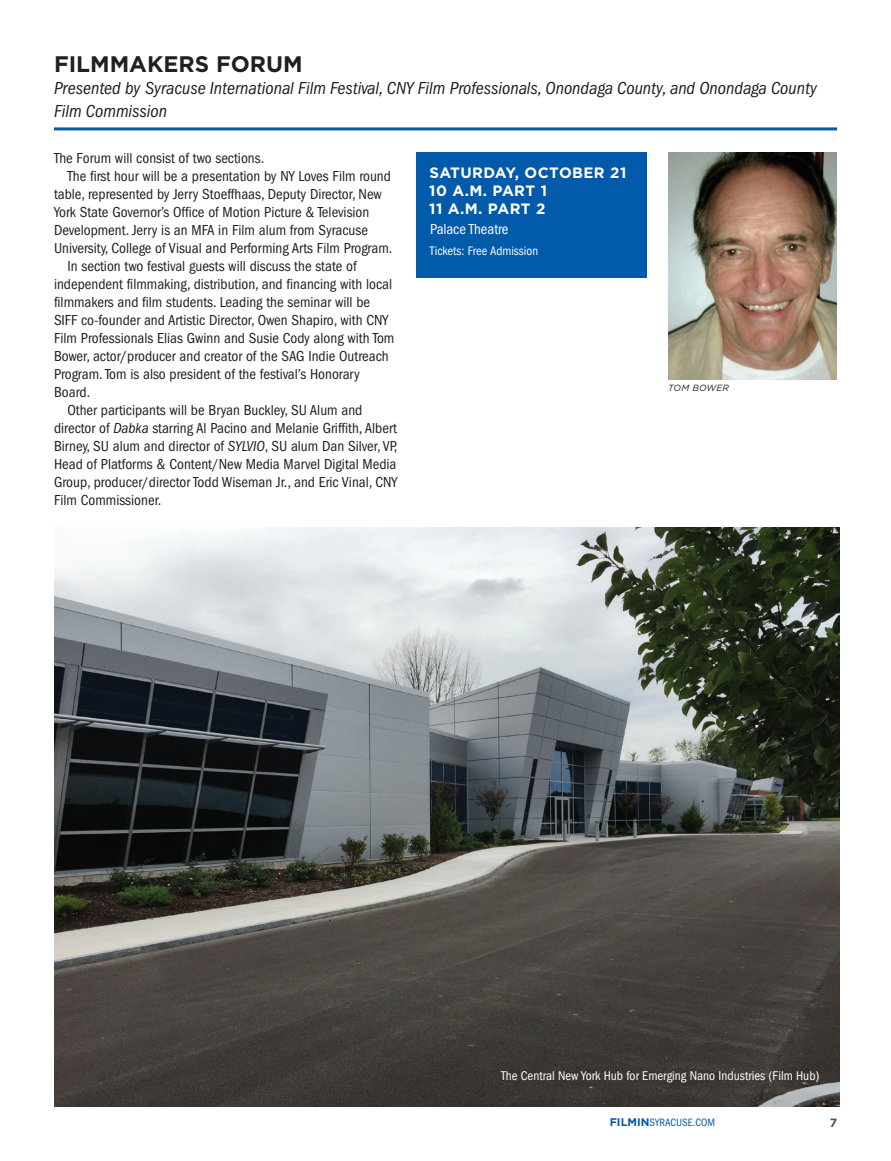
<style>
.page{position:relative;width:891px;height:1161px;background:#fff}
.page>*{position:absolute;margin:0;border:0;box-sizing:border-box;transform-origin:0 0}
.t1{font:700 22.5px "Gotham";color:#231f20}
.t2{font:italic condensed 18px/22.5px "ITC Franklin Gothic Std";color:#231f20}
.t3{font:condensed 15px "ITC Franklin Gothic Std";color:#231f20}
.t4{font:700 15px/18px "Gotham";letter-spacing:.03em;color:#fff}
.t5{font:condensed 15px "ITC Franklin Gothic Std";letter-spacing:-.005em;color:#fff}
.t6{font:condensed 13.2px "ITC Franklin Gothic Std";color:#fff}
.t7{font:condensed 12.75px "ITC Franklin Gothic Std";color:#fff}
.t8{font:700 12px "Gotham";color:#45555f}
.t9{font:condensed 11.1px "ITC Franklin Gothic Std";color:#015aaa}
.t10{font:italic 9px "Gotham";letter-spacing:.025em;color:#231f20}
.s1{font-style:italic}
.s2{font-family:"Gotham";font-weight:700;font-stretch:normal}
</style>
<div class="page">
<hr style="left:54px;top:127px;width:783px;height:3px;background:#015aaa">
<div style="left:416px;top:153px;width:230px;height:125px;background:#015aaa"></div>
<img style="left:669px;top:153px;width:168px;height:227px">
<img style="left:55px;top:528px;width:784px;height:579px">
<h1 class="t1" style="left:54px;top:49px;width:250px">FILMMAKERS FORUM</h1>
<p class="t2" style="left:54px;top:77px;width:765px">Presented by Syracuse International Film Festival, CNY Film Professionals, Onondaga County, and Onondaga County<br>Film Commission</p>
<p class="t3" style="left:54px;top:150px;width:212px">The Forum will consist of two sections.</p>
<p class="t3" style="left:68px;top:168px;width:325px">The first hour will be a presentation by NY Loves Film round</p>
<p class="t3" style="left:54px;top:186px;width:330px">table, represented by Jerry Stoeffhaas, Deputy Director, New</p>
<p class="t3" style="left:54px;top:204px;width:317px">York State Governor’s Office of Motion Picture &amp; Television</p>
<p class="t3" style="left:54px;top:222px;width:316px">Development. Jerry is an MFA in Film alum from Syracuse</p>
<p class="t3" style="left:54px;top:240px;width:340px">University, College of Visual and Performing Arts Film Program.</p>
<p class="t3" style="left:68px;top:258px;width:291px">In section two festival guests will discuss the state of</p>
<p class="t3" style="left:54px;top:276px;width:340px">independent filmmaking, distribution, and financing with local</p>
<p class="t3" style="left:54px;top:294px;width:318px">filmmakers and film students. Leading the seminar will be</p>
<p class="t3" style="left:54px;top:312px;width:336px">SIFF co-founder and Artistic Director, Owen Shapiro, with CNY</p>
<p class="t3" style="left:54px;top:330px;width:342px">Film Professionals Elias Gwinn and Susie Cody along with Tom</p>
<p class="t3" style="left:54px;top:348px;width:336px">Bower, actor/producer and creator of the SAG Indie Outreach</p>
<p class="t3" style="left:54px;top:366px;width:307px">Program. Tom is also president of the festival’s Honorary</p>
<p class="t3" style="left:54px;top:384px;width:38px">Board.</p>
<p class="t3" style="left:68px;top:402px;width:296px">Other participants will be Bryan Buckley, SU Alum and</p>
<p class="t3" style="left:54px;top:420px;width:345px">director of <span class="s1">Dabka</span> starring Al Pacino and Melanie Griffith, Albert</p>
<p class="t3" style="left:54px;top:438px;width:345px">Birney, SU alum and director of <span class="s1">SYLVIO</span>, SU alum Dan Silver, VP,</p>
<p class="t3" style="left:54px;top:456px;width:344px">Head of Platforms &amp; Content/New Media Marvel Digital Media</p>
<p class="t3" style="left:54px;top:474px;width:345px">Group, producer/director Todd Wiseman Jr., and Eric Vinal, CNY</p>
<p class="t3" style="left:54px;top:492px;width:109px">Film Commissioner.</p>
<p class="t4" style="left:429px;top:164px;width:199px">SATURDAY, OCTOBER 21<br>10 A.M. PART 1<br>11 A.M. PART 2</p>
<p class="t5" style="left:430px;top:220px;width:80px">Palace Theatre</p>
<p class="t7" style="left:430px;top:244px;width:110px">Tickets: Free Admission</p>
<p class="t10" style="left:668px;top:382px;width:62px">TOM BOWER</p>
<p class="t6" style="left:501px;top:1068px;width:320px">The Central New York Hub for Emerging Nano Industries (Film Hub)</p>
<p class="t9" style="left:610px;top:1116px;width:107px"><span class="s2">FILMIN</span>SYRACUSE.COM</p>
<p class="t8" style="left:830px;top:1115px;width:9px">7</p>
</div>
